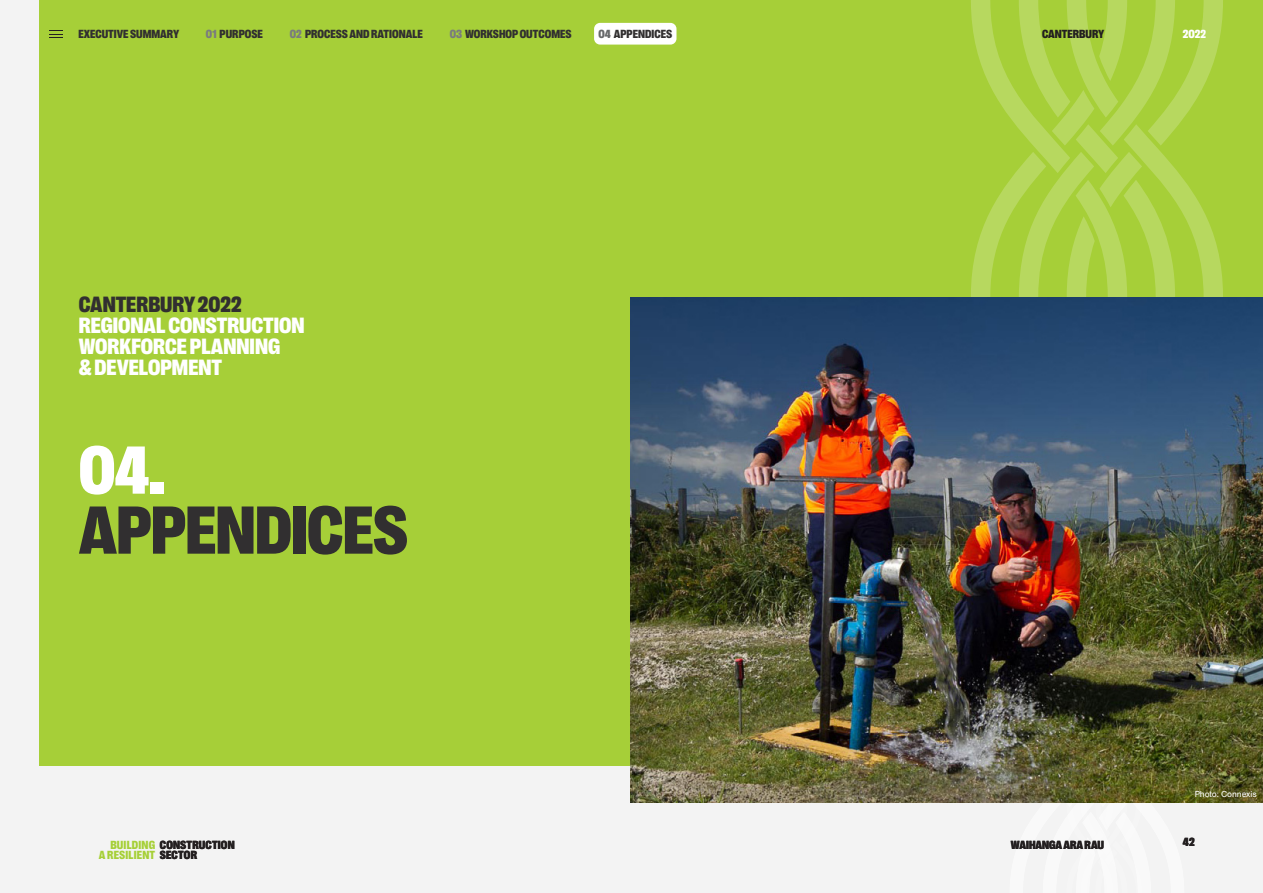
<style>
.page{position:relative;width:1263px;height:893px;background:#f3f3f3}
.page>*{position:absolute;margin:0;border:0;box-sizing:border-box;transform-origin:0 0}
.Section_headers{font:900 69px/60px "PP Right Grotesk Compact";letter-spacing:-.01em;color:#312f30}
.t1{font:900 22.5px/21px "PP Right Grotesk Compact";color:#fff}
.t2{font:900 22.5px "PP Right Grotesk Compact";color:#312f30}
.t3{font:900 12px "PP Right Grotesk Compact";color:#312f30}
.t4{font:900 12px/10.5px "PP Right Grotesk Compact";letter-spacing:.015em;color:#a6cf38}
.t5{font:900 12px "PP Right Grotesk Compact";color:#231f20}
.t6{font:900 12px "PP Right Grotesk Compact";color:#fff}
.Photo_credit{font:9px "Nimbus San";letter-spacing:-.005em;color:#fff}
.s1{color:#7a7c7e}
.s2{color:#66686a}
.s3{color:#fff}
.s4{color:#231f20}
</style>
<div class="page">
<div style="left:39px;top:0;width:1224px;height:765px;background:#a6cf38"></div>
<svg style="left:971px;top:0;width:252px;height:297px"></svg>
<div style="left:594px;top:23px;width:82px;height:22px;background:#fff;border-radius:6px"></div>
<img style="left:631px;top:297px;width:631px;height:505px">
<svg style="left:49px;top:34px;width:14px;height:4px"></svg>
<p class="t3" style="left:78px;top:28px;width:102px">EXECUTIVE SUMMARY</p>
<p class="t3" style="left:206px;top:28px;width:58px"><span class="s1">01</span> PURPOSE</p>
<p class="t3" style="left:290px;top:28px;width:134px"><span class="s1">02</span> PROCESS AND RATIONALE</p>
<p class="t3" style="left:450px;top:28px;width:123px"><span class="s1">03</span> WORKSHOP OUTCOMES</p>
<p class="t3" style="left:598px;top:28px;width:75px"><span class="s2">04</span> APPENDICES</p>
<p class="t6" style="left:1183px;top:28px;width:25px">2022</p>
<p class="t5" style="left:1042px;top:28px;width:64px">CANTERBURY</p>
<h2 class="t2" style="left:79px;top:293px;width:164px">CANTERBURY 2022</h2>
<h2 class="t1" style="left:79px;top:315px;width:227px">REGIONAL CONSTRUCTION<br>WORKFORCE PLANNING<br>&amp; DEVELOPMENT</h2>
<p class="Section_headers" style="left:79px;top:440px;width:331px"><span class="s3">04.<br></span>APPENDICES</p>
<p class="t4" style="left:99px;top:839px;width:137px;text-indent:12px">BUILDING <span class="s4">CONSTRUCTION<br></span>A RESILIENT <span class="s4">SECTOR</span></p>
<p class="Photo_credit" style="left:1195px;top:789px;width:64px">Photo: Connexis</p>
<p class="t5" style="left:1011px;top:839px;width:95px">WAIHANGA ARA RAU</p>
<p class="t5" style="left:1183px;top:835px;width:13px">42</p>
</div>
